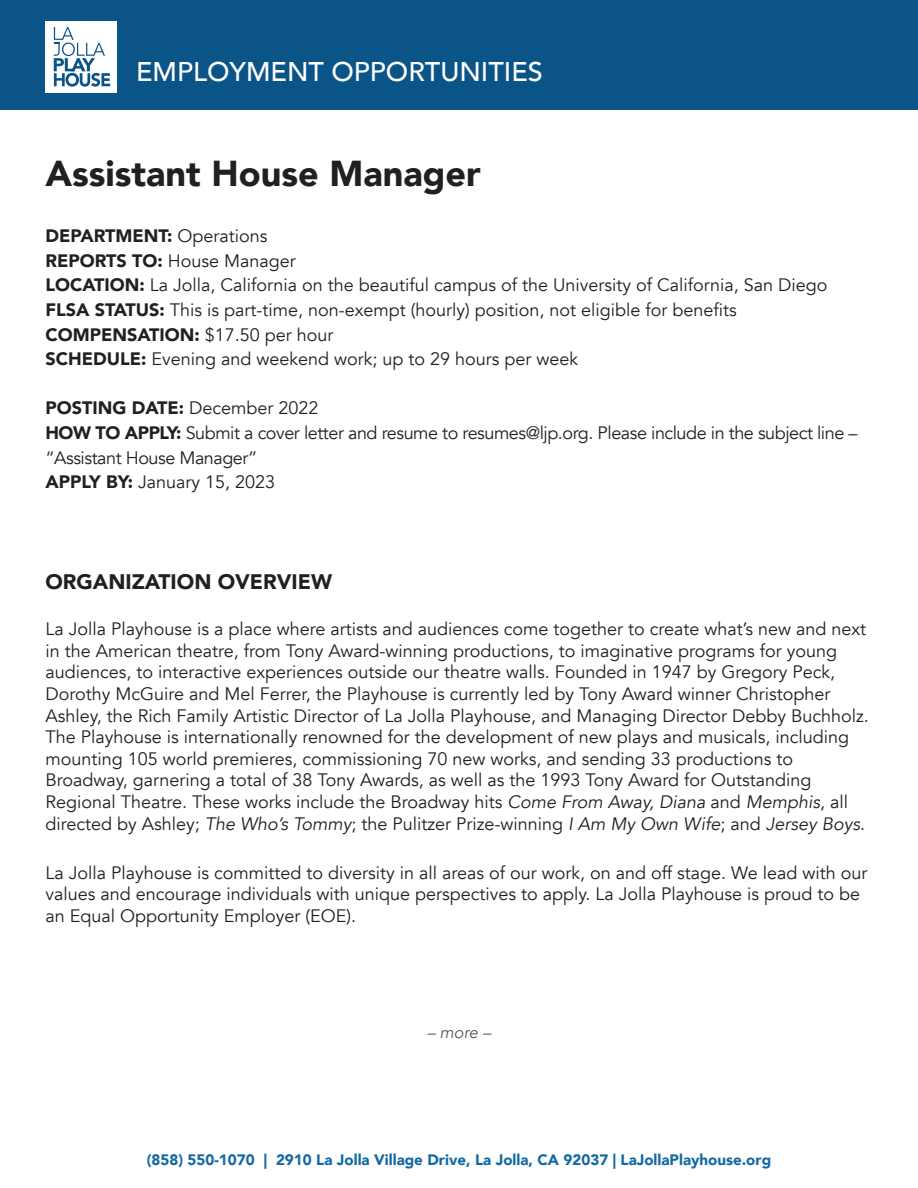
<style>
.page{position:relative;width:918px;height:1188px;background:#fff}
.page>*{position:absolute;margin:0;border:0;box-sizing:border-box;transform-origin:0 0}
.t1{font:900 36px "Avenir";color:#231f20}
.t2{font:500 27px "Avenir";color:#fff}
.t3{font:900 21px "Avenir";color:#231f20}
.t4{font:18px/21.6px "Avenir";color:#231f20}
.t5{font:18px/24.6px "Avenir";letter-spacing:-.025em;color:#231f20}
.t6{font:italic 16.5px "Avenir";color:#57585a}
.t7{font:900 15.15px "Avenir";color:#1369a2}
.s1{font-weight:900}
.s2{font-style:italic}
</style>
<div class="page">
<div style="left:0;top:0;width:918px;height:109px;background:#0a5487"></div>
<div style="left:45px;top:21px;width:72px;height:72px;background:#fff"></div>
<svg style="left:54px;top:27px;width:56px;height:60px"></svg>
<h2 class="t2" style="left:136px;top:48px;width:408px">EMPLOYMENT OPPORTUNITIES</h2>
<h1 class="t1" style="left:45px;top:142px;width:437px">Assistant House Manager</h1>
<p class="t4" style="left:45px;top:224px;width:783px;line-height:24.6px"><span class="s1">DEPARTMENT:</span> Operations<br><span class="s1">REPORTS TO:</span> House Manager<br><span class="s1">LOCATION:</span> La Jolla, California on the beautiful campus of the University of California, San Diego <span class="s1">FLSA STATUS:</span> This is part-time, non-exempt (hourly) position, not eligible for benefits <span class="s1">COMPENSATION:</span> $17.50 per hour<br><span class="s1">SCHEDULE:</span> Evening and weekend work; up to 29 hours per week</p>
<p class="t5" style="left:45px;top:396px;width:814px"><span class="s1">POSTING DATE:</span> December 2022<br><span class="s1">HOW TO APPLY:</span> Submit a cover letter and resume to resumes@ljp.org. Please include in the subject line – “Assistant House Manager”<br><span class="s1">APPLY BY:</span> January 15, 2023</p>
<p class="t3" style="left:45px;top:564px;width:288px">ORGANIZATION OVERVIEW</p>
<p class="t4" style="left:45px;top:619px;width:825px">La Jolla Playhouse is a place where artists and audiences come together to create what’s new and next in the American theatre, from Tony Award-winning productions, to imaginative programs for young audiences, to interactive experiences outside our theatre walls. Founded in 1947 by Gregory Peck, Dorothy McGuire and Mel Ferrer, the Playhouse is currently led by Tony Award winner Christopher Ashley, the Rich Family Artistic Director of La Jolla Playhouse, and Managing Director Debby Buchholz.<br>The Playhouse is internationally renowned for the development of new plays and musicals, including mounting 105 world premieres, commissioning 70 new works, and sending 33 productions to Broadway, garnering a total of 38 Tony Awards, as well as the 1993 Tony Award for Outstanding Regional Theatre. These works include the Broadway hits <span class="s2">Come From Away, Diana</span> and <span class="s2">Memphis</span>, all directed by Ashley; <span class="s2">The Who’s Tommy</span>; the Pulitzer Prize-winning <span class="s2">I Am My Own Wife</span>; and <span class="s2">Jersey Boys</span>.</p>
<p class="t4" style="left:45px;top:862px;width:823px">La Jolla Playhouse is committed to diversity in all areas of our work, on and off stage. We lead with our values and encourage individuals with unique perspectives to apply. La Jolla Playhouse is proud to be an Equal Opportunity Employer (EOE).</p>
<p class="t6" style="left:427px;top:1023px;width:65px">– more –</p>
<p class="t7" style="left:147px;top:1147px;width:626px">(858) 550-1070 | 2910 La Jolla Village Drive, La Jolla, CA 92037 | LaJollaPlayhouse.org</p>
</div>
